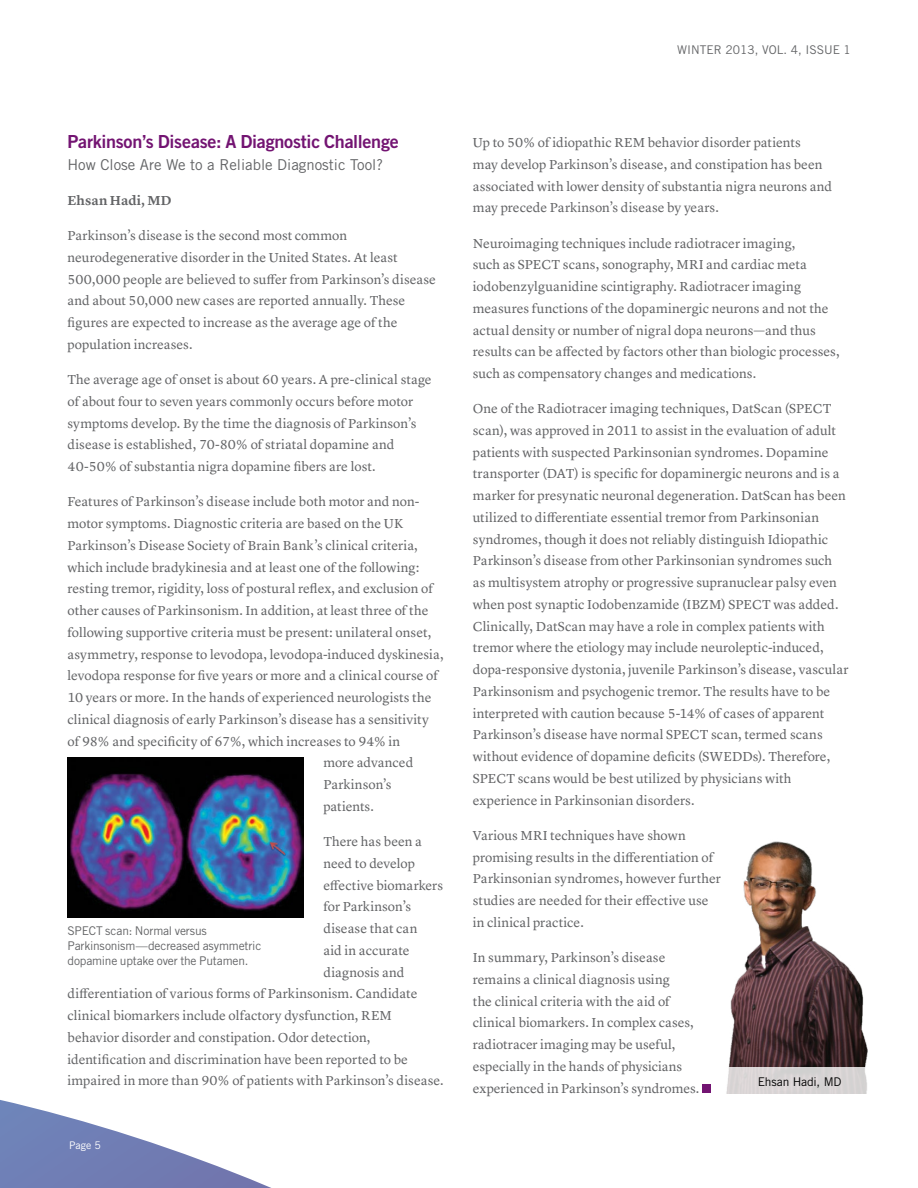
<style>
.page{position:relative;width:918px;height:1188px;background:#fff}
.page>*{position:absolute;margin:0;border:0;box-sizing:border-box;transform-origin:0 0}
.t1{font:18px "Trade Gothic LT Std Bd 2";letter-spacing:-.015em;color:#731472}
.t2{font:15px "Trade Gothic LT Std";color:#636466}
.t3{font:13.5px/21.8px "Lyon Text";letter-spacing:.005em;color:#636466}
.t4{font:600 13.5px "Lyon Text";letter-spacing:.005em;color:#636466}
.t5{font:12px/15px "Trade Gothic LT Std";letter-spacing:-.01em;color:#636466}
.t6{font:12px "Trade Gothic LT Std";letter-spacing:-.01em;color:#000}
.t7{font:10.5px "Trade Gothic LT Std";color:#fff}
</style>
<div class="page">
<svg style="left:0;top:1100px;width:271px;height:88px"></svg>
<div style="left:702px;top:1084px;width:9px;height:9px;background:#731472"></div>
<img style="left:67px;top:757px;width:236px;height:160px">
<img style="left:728px;top:841px;width:140px;height:226px">
<div style="left:726px;top:1067px;width:141px;height:27px;background:#d8d4d4"></div>
<p class="t5" style="left:677px;top:42px;width:9px">winter</p>
<p class="t5" style="left:725px;top:42px;width:93px">2013, Vol. 4, Issue</p>
<p class="t5" style="left:844px;top:42px;width:9px">1</p>
<h1 class="t1" style="left:68px;top:130px;width:333px">Parkinson’s Disease: A Diagnostic Challenge</h1>
<p class="t2" style="left:68px;top:156px;width:317px">How Close Are We to a Reliable Diagnostic Tool?</p>
<p class="t4" style="left:68px;top:190px;width:106px">Ehsan Hadi, MD</p>
<p class="t3" style="left:68px;top:224px;width:370px">Parkinson’s disease is the second most common neurodegenerative disorder in the United States. At least 500,000 people are believed to suffer from Parkinson’s disease and about 50,000 new cases are reported annually. These figures are expected to increase as the average age of the population increases.</p>
<p class="t3" style="left:68px;top:368px;width:366px">The average age of onset is about 60 years. A pre-clinical stage of about four to seven years commonly occurs before motor symptoms develop. By the time the diagnosis of Parkinson’s disease is established, 70-80% of striatal dopamine and 40-50% of substantia nigra dopamine fibers are lost.</p>
<p class="t3" style="left:68px;top:490px;width:354px">Features of Parkinson’s disease include both motor and non-</p>
<p class="t3" style="left:68px;top:512px;width:337px">motor symptoms. Diagnostic criteria are based on the UK</p>
<p class="t3" style="left:68px;top:533px;width:352px">Parkinson’s Disease Society of Brain Bank’s clinical criteria,</p>
<p class="t3" style="left:68px;top:555px;width:353px">which include bradykinesia and at least one of the following:</p>
<p class="t3" style="left:68px;top:577px;width:367px">resting tremor, rigidity, loss of postural reflex, and exclusion of</p>
<p class="t3" style="left:68px;top:599px;width:362px">other causes of Parkinsonism. In addition, at least three of the</p>
<p class="t3" style="left:68px;top:620px;width:366px">following supportive criteria must be present: unilateral onset,</p>
<p class="t3" style="left:68px;top:642px;width:378px">asymmetry, response to levodopa, levodopa-induced dyskinesia,</p>
<p class="t3" style="left:68px;top:664px;width:372px">levodopa response for five years or more and a clinical course of</p>
<p class="t3" style="left:68px;top:686px;width:365px">10 years or more. In the hands of experienced neurologists the</p>
<p class="t3" style="left:68px;top:707px;width:363px">clinical diagnosis of early Parkinson’s disease has a sensitivity</p>
<p class="t3" style="left:68px;top:729px;width:334px">of 98% and specificity of 67%, which increases to 94% in</p>
<p class="t3" style="left:323px;top:751px;width:92px">more advanced</p>
<p class="t3" style="left:323px;top:773px;width:70px">Parkinson’s</p>
<p class="t3" style="left:323px;top:794px;width:52px">patients.</p>
<p class="t3" style="left:323px;top:830px;width:100px">There has been a</p>
<p class="t3" style="left:323px;top:851px;width:93px">need to develop</p>
<p class="t3" style="left:323px;top:873px;width:121px">effective biomarkers</p>
<p class="t3" style="left:323px;top:895px;width:89px">for Parkinson’s</p>
<p class="t3" style="left:323px;top:917px;width:95px">disease that can</p>
<p class="t3" style="left:323px;top:938px;width:88px">aid in accurate</p>
<p class="t3" style="left:323px;top:960px;width:83px">diagnosis and</p>
<p class="t3" style="left:68px;top:982px;width:351px">differentiation of various forms of Parkinsonism. Candidate</p>
<p class="t3" style="left:68px;top:1004px;width:326px">clinical biomarkers include olfactory dysfunction, REM</p>
<p class="t3" style="left:68px;top:1025px;width:305px">behavior disorder and constipation. Odor detection,</p>
<p class="t3" style="left:68px;top:1047px;width:342px">identification and discrimination have been reported to be</p>
<p class="t3" style="left:68px;top:1069px;width:378px">impaired in more than 90% of patients with Parkinson’s disease.</p>
<p class="t5" style="left:68px;top:923px;width:195px">SPECT scan: Normal versus<br>Parkinsonism—decreased asymmetric dopamine uptake over the Putamen.</p>
<p class="t7" style="left:69px;top:1139px;width:33px">Page 5</p>
<p class="t3" style="left:473px;top:131px;width:361px">Up to 50% of idiopathic REM behavior disorder patients<br>may develop Parkinson’s disease, and constipation has been associated with lower density of substantia nigra neurons and may precede Parkinson’s disease by years.</p>
<p class="t3" style="left:473px;top:231px;width:368px">Neuroimaging techniques include radiotracer imaging,<br>such as SPECT scans, sonography, MRI and cardiac meta iodobenzylguanidine scintigraphy. Radiotracer imaging measures functions of the dopaminergic neurons and not the actual density or number of nigral dopa neurons—and thus results can be affected by factors other than biologic processes, such as compensatory changes and medications.</p>
<p class="t3" style="left:473px;top:397px;width:377px">One of the Radiotracer imaging techniques, DatScan (SPECT scan), was approved in 2011 to assist in the evaluation of adult patients with suspected Parkinsonian syndromes. Dopamine transporter (DAT) is specific for dopaminergic neurons and is a marker for presynatic neuronal degeneration. DatScan has been utilized to differentiate essential tremor from Parkinsonian syndromes, though it does not reliably distinguish Idiopathic Parkinson’s disease from other Parkinsonian syndromes such<br>as multisystem atrophy or progressive supranuclear palsy even when post synaptic Iodobenzamide (IBZM) SPECT was added.<br>Clinically, DatScan may have a role in complex patients with tremor where the etiology may include neuroleptic-induced, dopa-responsive dystonia, juvenile Parkinson’s disease, vascular Parkinsonism and psychogenic tremor. The results have to be interpreted with caution because 5-14% of cases of apparent Parkinson’s disease have normal SPECT scan, termed scans without evidence of dopamine deficits (SWEDDs). Therefore, SPECT scans would be best utilized by physicians with experience in Parkinsonian disorders.</p>
<p class="t3" style="left:473px;top:823px;width:250px">Various MRI techniques have shown promising results in the differentiation of Parkinsonian syndromes, however further studies are needed for their effective use in clinical practice.</p>
<p class="t3" style="left:473px;top:946px;width:228px">In summary, Parkinson’s disease remains a clinical diagnosis using<br>the clinical criteria with the aid of clinical biomarkers. In complex cases, radiotracer imaging may be useful, especially in the hands of physicians experienced in Parkinson’s syndromes.</p>
<p class="t6" style="left:758px;top:1074px;width:85px">Ehsan Hadi, MD</p>
</div>
